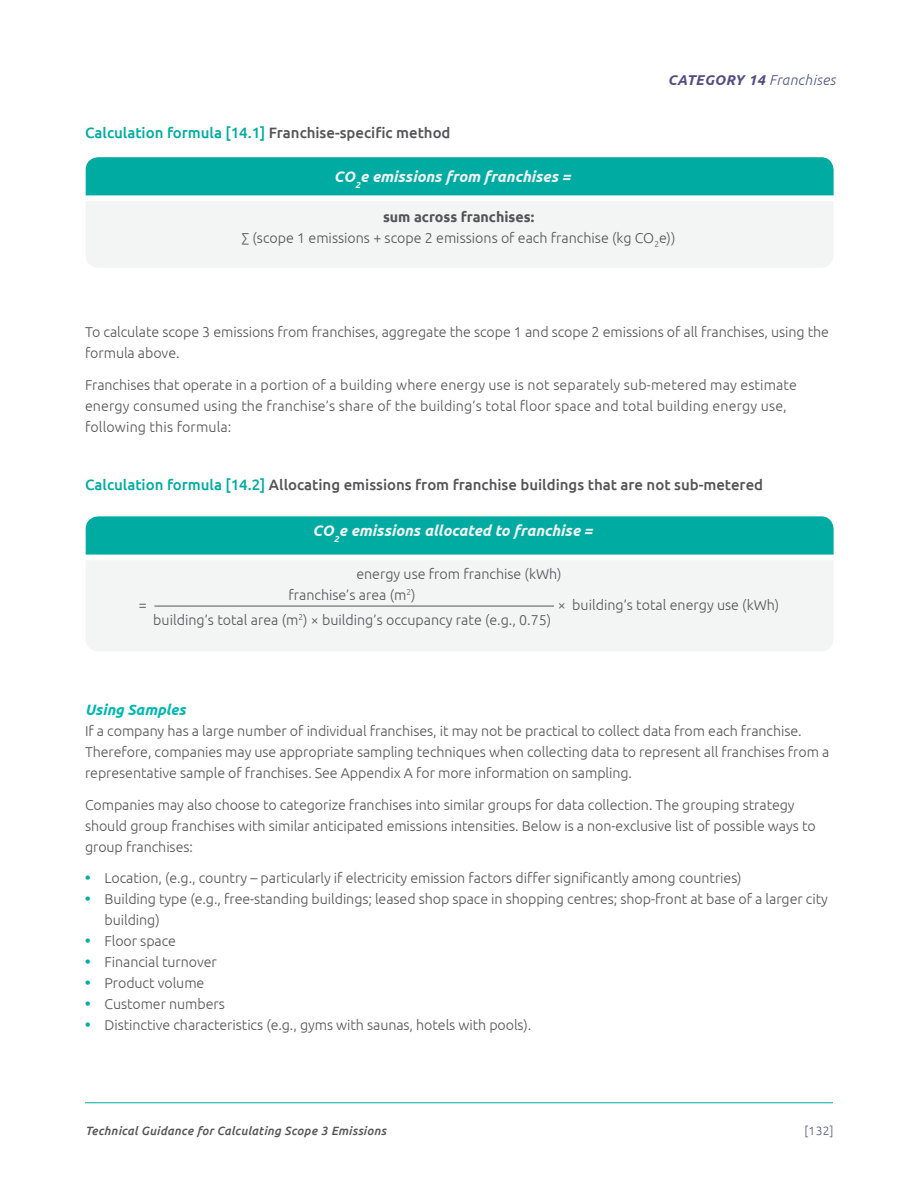
<style>
.page{position:relative;width:918px;height:1188px;background:#fff}
.page>*{position:absolute;margin:0;border:0;box-sizing:border-box;transform-origin:0 0}
.Formula_Heading{font:italic 700 15.3px "Ubuntu";color:#f1f1f2}
.Table_Calc_Title_plu{font:500 15px "Ubuntu";color:#545456}
.Table_Calc_Title_plu-2{font:500 15px "Ubuntu";color:#00aca1}
.H2__C-Level{font:italic 700 15px "Ubuntu";color:#00b8b1}
.Body_Copy{font:300 14.25px/21px "Ubuntu";letter-spacing:-.005em;color:#545456}
.Formula_Body{font:300 14.25px "Ubuntu";color:#545456}
.t1{font:italic 700 14.25px "Ubuntu";letter-spacing:.025em;color:#524e86}
.Formula_Body-2{font:700 14.25px "Ubuntu";color:#545456}
.t2{font:italic 500 12px "Ubuntu";letter-spacing:.025em;color:#545456}
.t3{font:300 12px "Ubuntu";color:#524e86}
.s1{font-weight:300}
.s2{color:#545456}
.s3{color:#00aca1}
.s4{font-weight:700;font-size:15px;color:#00aca1}
</style>
<div class="page">
<hr style="left:85px;top:1103px;width:748px;height:1px;background:#00aca1">
<div style="left:86px;top:201px;width:747px;height:67px;background:#f3f4f4"></div>
<div style="left:86px;top:561px;width:747px;height:90px;background:#f3f4f4"></div>
<div style="left:86px;top:157px;width:748px;height:38px;background:#00aca1"></div>
<div style="left:86px;top:516px;width:748px;height:39px;background:#00aca1"></div>
<hr style="left:154px;top:606px;width:400px;height:1px;background:#545456">
<p class="t1" style="left:668px;top:71px;width:169px">CATEGORY 14 <span class="s1">Franchises</span></p>
<p class="Table_Calc_Title_plu-2" style="left:85px;top:123px;width:367px">Calculation formula [14.1] <span class="s2">Franchise-specific method</span></p>
<p class="Formula_Heading" style="left:334px;top:168px;width:238px">CO<sub>2</sub>e emissions from franchises =</p>
<p class="Formula_Body-2" style="left:383px;top:208px;width:153px">sum across franchises:</p>
<p class="Formula_Body" style="left:242px;top:229px;width:435px">∑ (scope 1 emissions + scope 2 emissions of each franchise (kg CO<sub>2</sub>e))</p>
<p class="Body_Copy" style="left:85px;top:321px;width:745px">To calculate scope 3 emissions from franchises, aggregate the scope 1 and scope 2 emissions of all franchises, using the formula above.</p>
<p class="Body_Copy" style="left:85px;top:374px;width:714px">Franchises that operate in a portion of a building where energy use is not separately sub-metered may estimate energy consumed using the franchise’s share of the building’s total floor space and total building energy use, following this formula:</p>
<p class="Table_Calc_Title_plu" style="left:85px;top:475px;width:680px"><span class="s3">Calculation formula [14.2]</span> Allocating emissions from franchise buildings that are not sub-metered</p>
<p class="Formula_Heading" style="left:313px;top:522px;width:281px">CO<sub>2</sub>e emissions allocated to franchise =</p>
<p class="Formula_Body" style="left:356px;top:565px;width:207px">energy use from franchise (kWh)</p>
<p class="Formula_Body" style="left:139px;top:596px;width:10px">=</p>
<p class="Formula_Body" style="left:153px;top:611px;width:399px">building’s total area (m<sup>2</sup>) × building’s occupancy rate (e.g., 0.75)</p>
<p class="Formula_Body" style="left:288px;top:586px;width:129px">franchise’s area (m<sup>2</sup>)</p>
<p class="Formula_Body" style="left:558px;top:596px;width:223px">× building’s total energy use (kWh)</p>
<p class="H2__C-Level" style="left:85px;top:701px;width:102px">Using Samples</p>
<p class="Body_Copy" style="left:85px;top:720px;width:746px">If a company has a large number of individual franchises, it may not be practical to collect data from each franchise.<br>Therefore, companies may use appropriate sampling techniques when collecting data to represent all franchises from a representative sample of franchises. See Appendix A for more information on sampling.</p>
<p class="Body_Copy" style="left:85px;top:794px;width:732px">Companies may also choose to categorize franchises into similar groups for data collection. The grouping strategy should group franchises with similar anticipated emissions intensities. Below is a non-exclusive list of possible ways to group franchises:</p>
<p class="Body_Copy" style="left:85px;top:867px;width:658px"><span class="s4">•</span> Location, (e.g., country – particularly if electricity emission factors differ significantly among countries)</p>
<p class="Body_Copy" style="left:105px;top:888px;width:725px;text-indent:-20px"><span class="s4">•</span> Building type (e.g., free-standing buildings; leased shop space in shopping centres; shop-front at base of a larger city building)</p>
<p class="Body_Copy" style="left:85px;top:930px;width:93px"><span class="s4">•</span> Floor space</p>
<p class="Body_Copy" style="left:85px;top:951px;width:133px"><span class="s4">•</span> Financial turnover</p>
<p class="Body_Copy" style="left:85px;top:972px;width:121px"><span class="s4">•</span> Product volume</p>
<p class="Body_Copy" style="left:85px;top:993px;width:141px"><span class="s4">•</span> Customer numbers</p>
<p class="Body_Copy" style="left:85px;top:1014px;width:448px"><span class="s4">•</span> Distinctive characteristics (e.g., gyms with saunas, hotels with pools).</p>
<p class="t2" style="left:85px;top:1123px;width:303px">Technical Guidance for Calculating Scope 3 Emissions</p>
<p class="t3" style="left:805px;top:1124px;width:30px">[132]</p>
</div>
